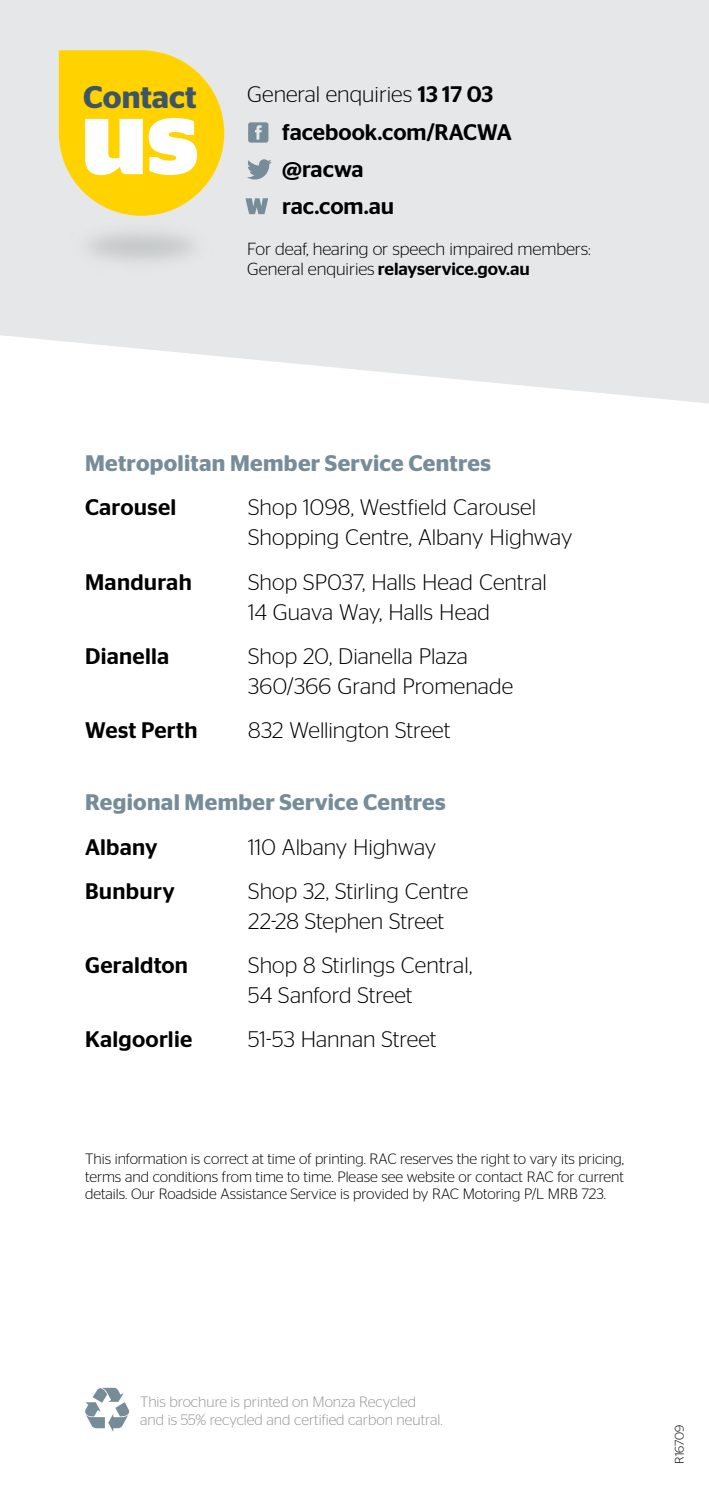
<style>
.page{position:relative;width:709px;height:1489px;background:#fff}
.page>*{position:absolute;margin:0;border:0;box-sizing:border-box;transform-origin:0 0}
.t1{font:600 31.25px "Stag Sans";color:#3d5567}
.t2{font:300 22.5px/30px "Stag Sans";color:#000}
.t3{font:500 22.5px/37px "Stag Sans";letter-spacing:.01em;color:#000}
.t4{font:600 22.5px "Stag Sans";letter-spacing:.015em;color:#768d99}
.t5{font:300 17.5px/20px "Stag Sans";letter-spacing:-.005em;color:#000}
.t6{font:300 15px/17.5px "Stag Sans";color:#000;text-align:justify}
.t7{font:300 15px/17.5px "Stag Sans";color:#939598}
.t8{font:300 12.5px "Stag Sans";letter-spacing:-.005em;color:#000}
.s1{font-weight:300}
.s2{font-weight:500}
</style>
<div class="page">
<svg style="left:85px;top:1387px;width:45px;height:44px"></svg>
<svg style="left:0;top:0;width:709px;height:403px;background:#e8e9ea"></svg>
<svg style="left:247px;top:159px;width:25px;height:20px"></svg>
<svg style="left:248px;top:122px;width:20px;height:21px"></svg>
<svg style="left:246px;top:198px;width:22px;height:16px"></svg>
<svg style="left:59px;top:50px;width:165px;height:150px"></svg>
<img style="left:59px;top:200px;width:165px;height:93px">
<h1 class="t1" style="left:83px;top:79px;width:115px">Contact</h1>
<p class="t3" style="left:282px;top:76px;width:231px;text-indent:-35px"><span class="s1">General enquiries</span> 13 17 03 facebook.com/RACWA @racwa<br>rac.com.au</p>
<p class="t5" style="left:247px;top:239px;width:345px">For deaf, hearing or speech impaired members:<br>General enquiries <span class="s2">relayservice.gov.au</span></p>
<p class="t4" style="left:85px;top:450px;width:407px">Metropolitan Member Service Centres</p>
<p class="t3" style="left:85px;top:489px;width:93px">Carousel</p>
<p class="t2" style="left:248px;top:492px;width:326px">Shop 1098, Westfield Carousel<br>Shopping Centre, Albany Highway</p>
<p class="t3" style="left:85px;top:563px;width:108px">Mandurah</p>
<p class="t2" style="left:248px;top:566px;width:300px">Shop SP037, Halls Head Central<br>14 Guava Way, Halls Head</p>
<p class="t3" style="left:85px;top:637px;width:86px">Dianella</p>
<p class="t2" style="left:248px;top:640px;width:267px">Shop 20, Dianella Plaza<br>360/366 Grand Promenade</p>
<p class="t3" style="left:85px;top:711px;width:114px">West Perth</p>
<p class="t2" style="left:248px;top:714px;width:204px">832 Wellington Street</p>
<p class="t4" style="left:85px;top:789px;width:362px">Regional Member Service Centres</p>
<p class="t3" style="left:85px;top:828px;width:74px">Albany</p>
<p class="t2" style="left:248px;top:831px;width:189px">110 Albany Highway</p>
<p class="t3" style="left:85px;top:872px;width:91px">Bunbury</p>
<p class="t2" style="left:248px;top:875px;width:221px">Shop 32, Stirling Centre<br>22-28 Stephen Street</p>
<p class="t3" style="left:85px;top:946px;width:104px">Geraldton</p>
<p class="t2" style="left:248px;top:949px;width:225px">Shop 8 Stirlings Central,<br>54 Sanford Street</p>
<p class="t3" style="left:85px;top:1020px;width:109px">Kalgoorlie</p>
<p class="t2" style="left:248px;top:1024px;width:190px">51-53 Hannan Street</p>
<p class="t6" style="left:85px;top:1149px;width:540px">This information is correct at time of printing. RAC reserves the right to vary its pricing, terms and conditions from time to time. Please see website or contact RAC for current details. Our Roadside Assistance Service is provided by RAC Motoring P/L MRB 723.</p>
<p class="t7" style="left:140px;top:1392px;width:304px">This brochure is printed on Monza Recycled and is 55% recycled and certified carbon neutral.</p>
<p class="t8" style="left:672px;top:1463px;width:40px;rotate:-90deg">R16709</p>
</div>
